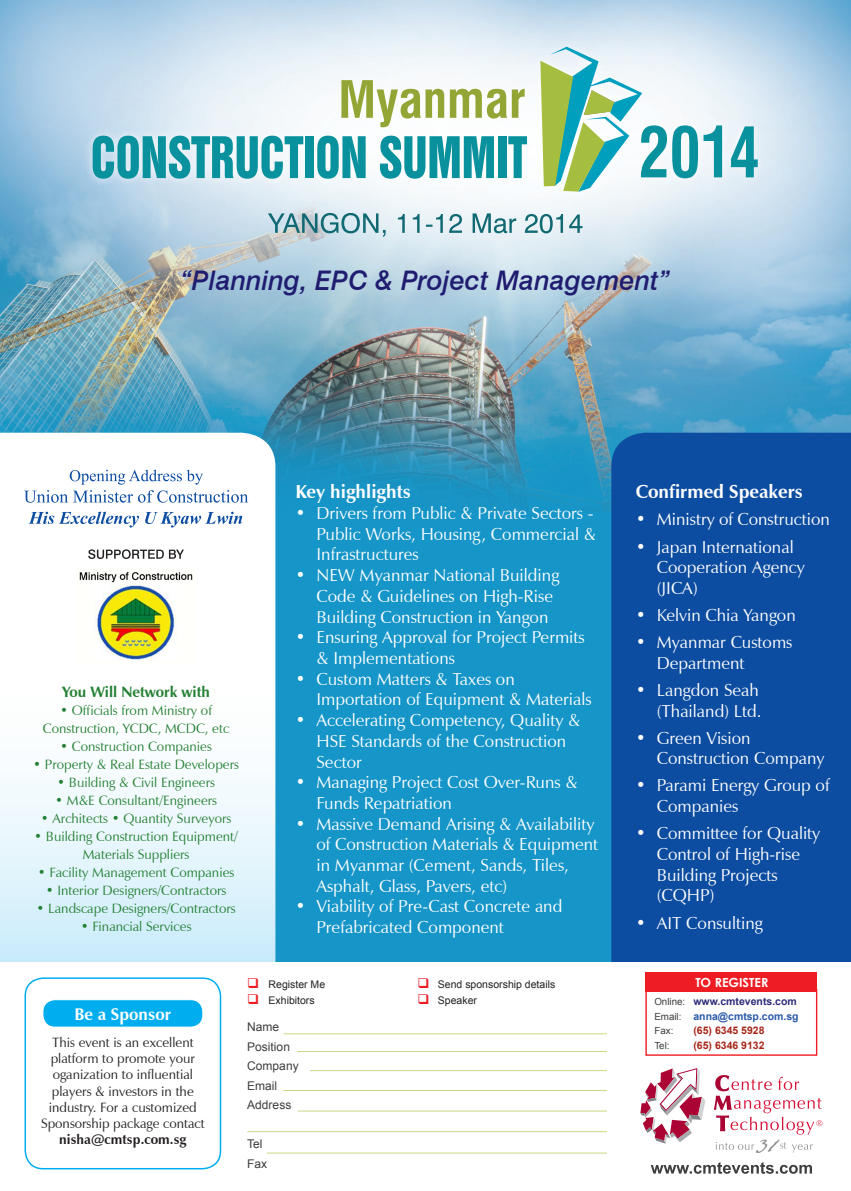
<style>
.page{position:relative;width:851px;height:1191px;background:#fff}
.page>*{position:absolute;margin:0;border:0;box-sizing:border-box;transform-origin:0 0}
.t1{font:italic 500 27px "Swiss 721 BT";color:#201c70}
.t2{font:700 18.75px "Zapf Humanist 601 BT";color:#fff}
.t3{font:17.25px/20.7px "Zapf Humanist 601 BT";color:#fff}
.t4{font:700 16.8px "Zapf Humanist 601 BT";color:#fff}
.t5{font:700 15px "Zapf Humanist 601 BT";color:#248033}
.t6{font:13.5px/18px "Zapf Humanist 601 BT";color:#248033;text-align:center}
.t7{font:13.5px/16.2px "Zapf Humanist 601 BT";color:#231f20;text-align:center}
.t8{font:700 12.6px "Century Gothic";color:#fff}
.t9{font:12px/19.5px "Arial";color:#3e3e3f}
.t10{font:10.5px "Arial";color:#231f20}
.t11{font:700 10.5px "Arial";color:#2e2c79}
.t12{font:700 10.5px "Arial";color:#a6271a}
.t13{font:700 10.5px "Arial";color:#2959a8}
.t14{font:9.75px "Arial";color:#3e3e3f}
.s1{font-weight:700}
.s2{color:#ee1d23}
.s3{font-weight:400;font-size:9.75px;color:#3e3e3f}
</style>
<div class="page">
<img style="left:0;top:0;width:850px;height:962px">
<div style="left:611px;top:433px;width:239px;height:529px;background:#0d4da1"></div>
<div style="left:645px;top:988px;width:172px;height:67px;background:#fff;border:1px solid #ee1d23"></div>
<div style="left:645px;top:972px;width:172px;height:19px;background:#ee1d23"></div>
<svg style="left:650px;top:1162px;width:161px;height:11px"></svg>
<svg style="left:640px;top:1068px;width:65px;height:75px"></svg>
<svg style="left:713px;top:1075px;width:109px;height:77px"></svg>
<div style="left:43px;top:999px;width:160px;height:28px;background:#00aeef;border-radius:12px"></div>
<div style="left:42px;top:999px;width:161px;height:28px;border:1px solid #fff;border-radius:12px"></div>
<hr style="left:283px;top:1033px;width:324px;height:1px;background:#c8d986">
<hr style="left:297px;top:1051px;width:310px;height:1px;background:#c8d986">
<hr style="left:310px;top:1070px;width:297px;height:1px;background:#c8d986">
<hr style="left:283px;top:1090px;width:324px;height:1px;background:#c8d986">
<hr style="left:297px;top:1110px;width:310px;height:1px;background:#c8d986">
<hr style="left:247px;top:1131px;width:360px;height:1px;background:#c8d986">
<hr style="left:267px;top:1152px;width:340px;height:1px;background:#c8d986">
<div style="left:24px;top:977px;width:197px;height:192px;border:2px solid #00aeef;border-radius:18px"></div>
<div style="left:83px;top:38px;width:683px;height:163px;background:#fff;opacity:.75"></div>
<svg style="left:730px;top:126px;width:27px;height:51px"></svg>
<svg style="left:540px;top:47px;width:182px;height:145px"></svg>
<svg style="left:341px;top:80px;width:103px;height:47px"></svg>
<svg style="left:450px;top:89px;width:74px;height:30px"></svg>
<svg style="left:93px;top:136px;width:210px;height:43px;background:#5db5bf"></svg>
<div style="left:305px;top:136px;width:8px;height:42px;background:#09919e"></div>
<svg style="left:317px;top:136px;width:48px;height:43px"></svg>
<svg style="left:380px;top:136px;width:114px;height:43px"></svg>
<div style="left:498px;top:136px;width:8px;height:42px;background:#09919e"></div>
<svg style="left:508px;top:136px;width:19px;height:42px"></svg>
<svg style="left:0;top:433px;width:275px;height:529px"></svg>
<svg style="left:28px;top:512px;width:214px;height:15px"></svg>
<svg style="left:24px;top:490px;width:224px;height:13px"></svg>
<svg style="left:70px;top:470px;width:133px;height:14px"></svg>
<img style="left:75px;top:567px;width:122px;height:96px">
<svg style="left:88px;top:549px;width:96px;height:10px"></svg>
<svg style="left:268px;top:213px;width:314px;height:24px;background:#b0ccd3"></svg>
<p class="t1" style="left:180px;top:264px;width:491px">“Planning, EPC &amp; Project Management”</p>
<p class="t5" style="left:62px;top:683px;width:149px">You Will Network with</p>
<p class="t6" style="left:43px;top:701px;width:188px">• Officials from Ministry of<br>Construction, YCDC, MCDC, etc</p>
<p class="t6" style="left:60px;top:737px;width:153px">• Construction Companies</p>
<p class="t6" style="left:33px;top:755px;width:207px">• Property &amp; Real Estate Developers</p>
<p class="t6" style="left:57px;top:773px;width:159px">• Building &amp; Civil Engineers</p>
<p class="t6" style="left:55px;top:791px;width:163px">• M&amp;E Consultant/Engineers</p>
<p class="t6" style="left:41px;top:809px;width:192px">• Architects • Quantity Surveyors</p>
<p class="t6" style="left:34px;top:827px;width:205px">• Building Construction Equipment/<br>Materials Suppliers</p>
<p class="t6" style="left:38px;top:863px;width:198px">• Facility Management Companies</p>
<p class="t6" style="left:46px;top:881px;width:182px">• Interior Designers/Contractors</p>
<p class="t6" style="left:36px;top:899px;width:201px">• Landscape Designers/Contractors</p>
<p class="t6" style="left:81px;top:917px;width:112px">• Financial Services</p>
<p class="t2" style="left:295px;top:480px;width:117px">Key highlights</p>
<p class="t3" style="left:316px;top:503px;width:281px;text-indent:-21px">• Drivers from Public &amp; Private Sectors -<br>Public Works, Housing, Commercial &amp;<br>Infrastructures</p>
<p class="t3" style="left:316px;top:565px;width:244px;text-indent:-21px">• NEW Myanmar National Building<br>Code &amp; Guidelines on High-Rise<br>Building Construction in Yangon</p>
<p class="t3" style="left:316px;top:627px;width:270px;text-indent:-21px">• Ensuring Approval for Project Permits &amp; Implementations</p>
<p class="t3" style="left:316px;top:668px;width:276px;text-indent:-21px">• Custom Matters &amp; Taxes on<br>Importation of Equipment &amp; Materials</p>
<p class="t3" style="left:316px;top:710px;width:265px;text-indent:-21px">• Accelerating Competency, Quality &amp;<br>HSE Standards of the Construction<br>Sector</p>
<p class="t3" style="left:316px;top:772px;width:263px;text-indent:-21px">• Managing Project Cost Over-Runs &amp;<br>Funds Repatriation</p>
<p class="t3" style="left:316px;top:813px;width:283px;text-indent:-21px">• Massive Demand Arising &amp; Availability of Construction Materials &amp; Equipment in Myanmar (Cement, Sands, Tiles, Asphalt, Glass, Pavers, etc)</p>
<p class="t3" style="left:316px;top:896px;width:247px;text-indent:-21px">• Viability of Pre-Cast Concrete and<br>Prefabricated Component</p>
<p class="t4" style="left:74px;top:1003px;width:98px">Be a Sponsor</p>
<p class="t7" style="left:41px;top:1034px;width:165px">This event is an excellent platform to promote your oganization to influential players &amp; investors in the industry. For a customized<br>Sponsorship package contact <span class="s1">nisha@cmtsp.com.sg</span></p>
<p class="t10" style="left:247px;top:977px;width:79px"><span class="s2">❑</span> Register Me</p>
<p class="t10" style="left:417px;top:977px;width:139px"><span class="s2">❑</span> Send sponsorship details</p>
<p class="t10" style="left:247px;top:993px;width:69px"><span class="s2">❑</span> Exhibitors</p>
<p class="t10" style="left:417px;top:993px;width:61px"><span class="s2">❑</span> Speaker</p>
<p class="t9" style="left:247px;top:1017px;width:34px">Name</p>
<p class="t9" style="left:247px;top:1036px;width:44px">Position</p>
<p class="t9" style="left:247px;top:1056px;width:53px">Company</p>
<p class="t9" style="left:247px;top:1075px;width:31px">Email</p>
<p class="t9" style="left:247px;top:1095px;width:46px">Address</p>
<p class="t9" style="left:247px;top:1134px;width:22px">Tel<br>Fax</p>
<p class="t2" style="left:635px;top:480px;width:169px">Confirmed Speakers</p>
<p class="t3" style="left:635px;top:509px;width:196px">• Ministry of Construction</p>
<p class="t3" style="left:656px;top:536px;width:150px;text-indent:-21px">• Japan International<br>Cooperation Agency (JICA)</p>
<p class="t3" style="left:635px;top:605px;width:161px">• Kelvin Chia Yangon</p>
<p class="t3" style="left:656px;top:632px;width:137px;text-indent:-21px">• Myanmar Customs<br>Department</p>
<p class="t3" style="left:635px;top:679px;width:127px;text-align:right">• Langdon Seah (Thailand) Ltd.</p>
<p class="t3" style="left:656px;top:727px;width:169px;text-indent:-21px">• Green Vision<br>Construction Company</p>
<p class="t3" style="left:656px;top:775px;width:174px;text-indent:-21px">• Parami Energy Group of<br>Companies</p>
<p class="t3" style="left:656px;top:823px;width:165px;text-indent:-21px">• Committee for Quality<br>Control of High-rise<br>Building Projects (CQHP)</p>
<p class="t3" style="left:635px;top:912px;width:128px">• AIT Consulting</p>
<p class="t8" style="left:695px;top:972px;width:74px">TO REGISTER</p>
<p class="t11" style="left:654px;top:994px;width:144px"><span class="s3">Online:</span> www.cmtevents.com</p>
<p class="t13" style="left:654px;top:1009px;width:146px"><span class="s3">Email:</span> anna@cmtsp.com.sg</p>
<p class="t14" style="left:654px;top:1024px;width:21px">Fax:</p>
<p class="t12" style="left:693px;top:1023px;width:73px">(65) 6345 5928</p>
<p class="t14" style="left:654px;top:1038px;width:17px">Tel:</p>
<p class="t12" style="left:693px;top:1038px;width:73px">(65) 6346 9132</p>
</div>
